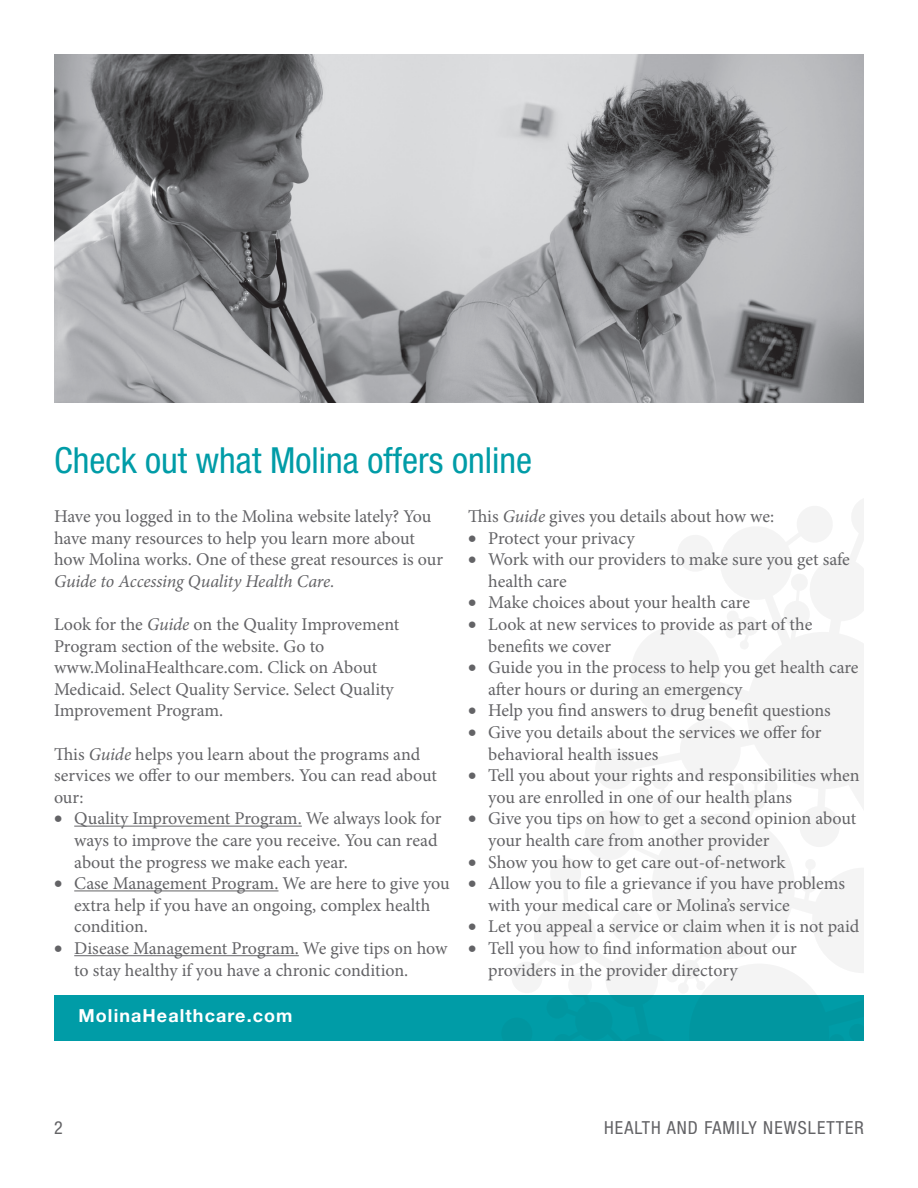
<style>
.page{position:relative;width:918px;height:1188px;background:#fff}
.page>*{position:absolute;margin:0;border:0;box-sizing:border-box;transform-origin:0 0}
.t1{font:condensed 36px "Helvetica Neue";color:#009ca7}
.t2{font:18px/21.6px "Minion Pro";letter-spacing:-.005em;color:#636366}
.t3{font:italic 18px "Minion Pro";letter-spacing:-.01em;color:#636366}
.t4{font:condensed 18px "Helvetica Neue";letter-spacing:.06em;color:#636366}
.t5{font:700 18px "Helvetica Neue";letter-spacing:.06em;color:#fff}
.s1{font-style:italic}
</style>
<div class="page">
<div style="left:54px;top:995px;width:810px;height:46px;background:#009ca7"></div>
<svg style="left:512px;top:499px;width:352px;height:496px"></svg>
<hr style="left:74px;top:826px;width:228px;height:1px;background:#636366">
<hr style="left:74px;top:890px;width:204px;height:1px;background:#636366">
<hr style="left:74px;top:955px;width:225px;height:1px;background:#636366">
<img style="left:54px;top:54px;width:810px;height:349px">
<h1 class="t1" style="left:54px;top:440px;width:480px">Check out what Molina offers online</h1>
<p class="t2" style="left:54px;top:505px;width:391px">Have you logged in to the Molina website lately? You have many resources to help you learn more about how Molina works. One of these great resources is our</p>
<p class="t3" style="left:54px;top:569px;width:282px">Guide to Accessing Quality Health Care.</p>
<p class="t2" style="left:54px;top:613px;width:347px">Look for the <span class="s1">Guide</span> on the Quality Improvement Program section of the website. Go to www.MolinaHealthcare.com. Click on About Medicaid. Select Quality Service. Select Quality Improvement Program.</p>
<p class="t2" style="left:54px;top:743px;width:384px">This <span class="s1">Guide</span> helps you learn about the programs and services we offer to our members. You can read about our:</p>
<p class="t2" style="left:74px;top:808px;width:369px;text-indent:-20px">• Quality Improvement Program. We always look for ways to improve the care you receive. You can read about the progress we make each year.</p>
<p class="t2" style="left:74px;top:873px;width:377px;text-indent:-20px">• Case Management Program. We are here to give you extra help if you have an ongoing, complex health condition.</p>
<p class="t2" style="left:74px;top:937px;width:375px;text-indent:-20px">• Disease Management Program. We give tips on how to stay healthy if you have a chronic condition.</p>
<p class="t2" style="left:468px;top:505px;width:308px">This <span class="s1">Guide</span> gives you details about how we:</p>
<p class="t2" style="left:468px;top:527px;width:168px">• Protect your privacy</p>
<p class="t2" style="left:488px;top:549px;width:363px;text-indent:-20px">• Work with our providers to make sure you get safe health care</p>
<p class="t2" style="left:468px;top:592px;width:284px">• Make choices about your health care</p>
<p class="t2" style="left:488px;top:613px;width:326px;text-indent:-20px">• Look at new services to provide as part of the benefits we cover</p>
<p class="t2" style="left:488px;top:657px;width:372px;text-indent:-20px">• Guide you in the process to help you get health care after hours or during an emergency</p>
<p class="t2" style="left:468px;top:700px;width:364px">• Help you find answers to drug benefit questions</p>
<p class="t2" style="left:488px;top:721px;width:335px;text-indent:-20px">• Give you details about the services we offer for behavioral health issues</p>
<p class="t2" style="left:488px;top:765px;width:373px;text-indent:-20px">• Tell you about your rights and responsibilities when you are enrolled in one of our health plans</p>
<p class="t2" style="left:488px;top:808px;width:370px;text-indent:-20px">• Give you tips on how to get a second opinion about your health care from another provider</p>
<p class="t2" style="left:468px;top:851px;width:319px">• Show you how to get care out-of-network</p>
<p class="t2" style="left:488px;top:873px;width:358px;text-indent:-20px">• Allow you to file a grievance if you have problems with your medical care or Molina’s service</p>
<p class="t2" style="left:468px;top:916px;width:393px">• Let you appeal a service or claim when it is not paid</p>
<p class="t2" style="left:488px;top:937px;width:310px;text-indent:-20px">• Tell you how to find information about our providers in the provider directory</p>
<p class="t5" style="left:78px;top:1005px;width:216px">MolinaHealthcare.com</p>
<p class="t4" style="left:54px;top:1117px;width:10px">2</p>
<p class="t4" style="left:604px;top:1117px;width:261px">HEALTH AND FAMILY NEWSLETTER</p>
</div>
